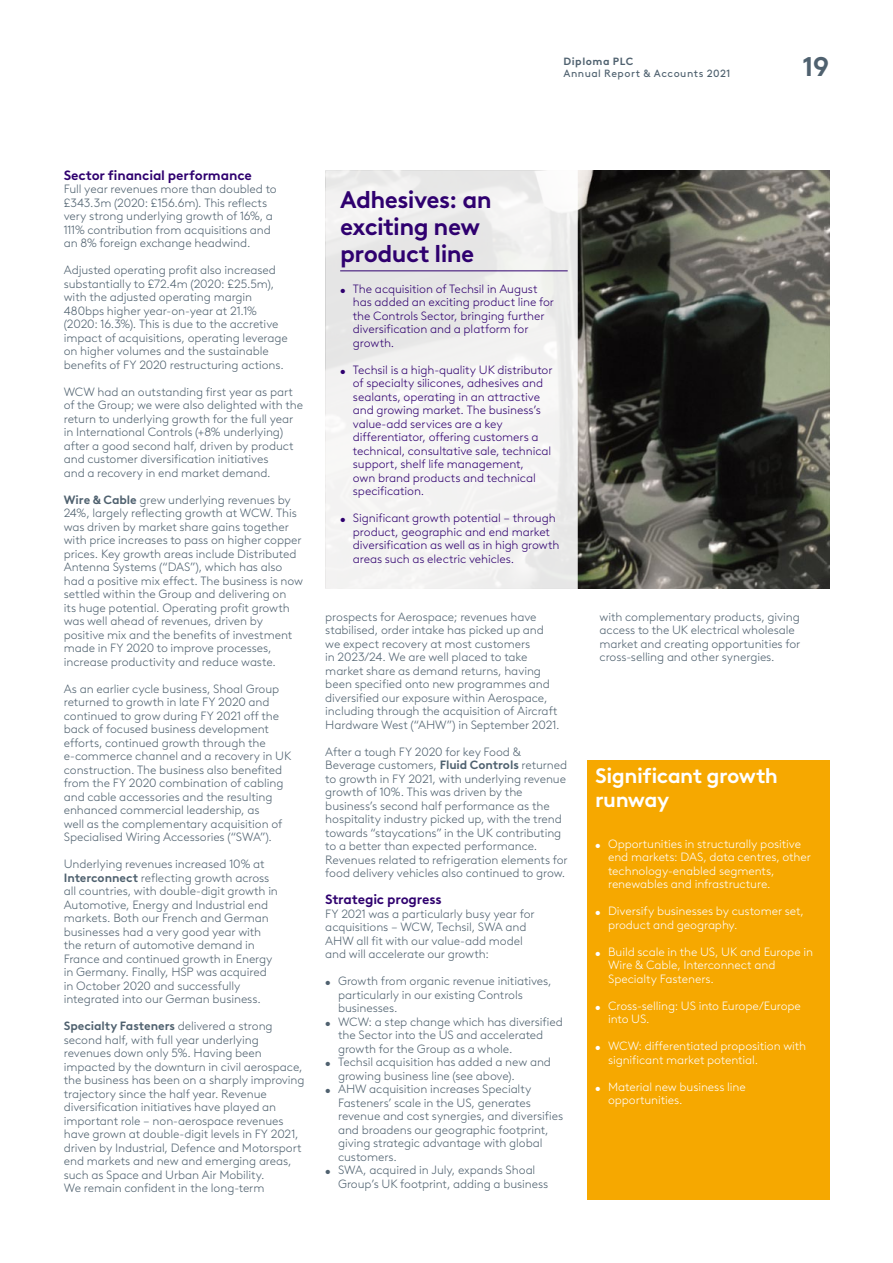
<style>
.page{position:relative;width:893px;height:1263px;background:#fff}
.page>*{position:absolute;margin:0;border:0;box-sizing:border-box;transform-origin:0 0}
.t1{font:700 27px "Brown LL";color:#4f616f}
.SectorCaseStudyHeadi{font:700 24px/27px "Brown LL";letter-spacing:-.025em;color:#2f006f}
.SectorPanelHeadWhite{font:700 21px/24px "Brown LL";letter-spacing:-.025em;color:#fff}
.SubheadLevel1{font:700 13.5px "Brown LL";letter-spacing:-.01em;color:#2f006f}
.BodyTextBalanced{font:300 12px/13.5px "Brown LL";letter-spacing:-.01em;color:#4f616f}
.BodyTextBulletLevel1{font:300 12px/13.5px "Brown LL";letter-spacing:-.01em;color:#4f616f}
.t2{font:300 12px/13.5px "Brown LL";letter-spacing:-.01em;color:#2f006f}
.t3{font:300 12px/13.5px "Brown LL";letter-spacing:-.01em;color:#fff}
.t4{font:10.5px "Brown LL";letter-spacing:.05em;color:#4f616f}
.t5{font:700 10.5px "Brown LL";letter-spacing:.05em;color:#4f616f}
.s1{font-weight:700}
.s2{font-size:9px}
</style>
<div class="page">
<div style="left:587px;top:760px;width:242px;height:439px;background:#f6a800"></div>
<img style="left:578px;top:170px;width:251px;height:419px">
<svg style="left:325px;top:170px;width:253px;height:419px"></svg>
<hr style="left:340px;top:271px;width:228px;height:1px;background:#2f006f">
<p class="t5" style="left:563px;top:53px;width:71px">Diploma PLC</p>
<p class="t4" style="left:563px;top:65px;width:168px">Annual Report &amp; Accounts 2021</p>
<h1 class="t1" style="left:803px;top:46px;width:28px">19</h1>
<h3 class="SubheadLevel1" style="left:64px;top:164px;width:190px">Sector financial performance</h3>
<p class="BodyTextBalanced" style="left:64px;top:181px;width:215px">Full year revenues more than doubled to £343.3m (2020: £156.6m). This reflects very strong underlying growth of 16%, a 111% contribution from acquisitions and an 8% foreign exchange headwind.</p>
<p class="BodyTextBalanced" style="left:64px;top:262px;width:226px">Adjusted operating profit also increased substantially to £72.4m (2020: £25.5m), with the adjusted operating margin 480bps higher year-on-year at 21.1% (2020: 16.3%). This is due to the accretive impact of acquisitions, operating leverage on higher volumes and the sustainable benefits of FY 2020 restructuring actions.</p>
<p class="BodyTextBalanced" style="left:64px;top:384px;width:241px">WCW had an outstanding first year as part of the Group; we were also delighted with the return to underlying growth for the full year in International Controls (+8% underlying) after a good second half, driven by product and customer diversification initiatives<br>and a recovery in end market demand.</p>
<p class="BodyTextBalanced" style="left:64px;top:492px;width:241px"><span class="s1">Wire &amp; Cable</span> grew underlying revenues by 24%, largely reflecting growth at WCW. This was driven by market share gains together with price increases to pass on higher copper prices. Key growth areas include Distributed Antenna Systems (“DAS”), which has also had a positive mix effect. The business is now settled within the Group and delivering on<br>its huge potential. Operating profit growth was well ahead of revenues, driven by positive mix and the benefits of investment made in FY 2020 to improve processes, increase productivity and reduce waste.</p>
<p class="BodyTextBalanced" style="left:64px;top:681px;width:229px">As an earlier cycle business, Shoal Group returned to growth in late FY 2020 and continued to grow during FY 2021 off the back of focused business development efforts, continued growth through the e-commerce channel and a recovery in UK construction. The business also benefited from the FY 2020 combination of cabling and cable accessories and the resulting enhanced commercial leadership, as<br>well as the complementary acquisition of Specialised Wiring Accessories (“SWA”).</p>
<p class="BodyTextBalanced" style="left:64px;top:856px;width:216px">Underlying revenues increased 10% at <span class="s1">Interconnect</span> reflecting growth across all countries, with double-digit growth in Automotive, Energy and Industrial end markets. Both our French and German businesses had a very good year with the return of automotive demand in France and continued growth in Energy in Germany. Finally, HSP was acquired in October 2020 and successfully integrated into our German business.</p>
<p class="BodyTextBalanced" style="left:64px;top:1018px;width:242px"><span class="s1">Specialty Fasteners</span> delivered a strong second half, with full year underlying revenues down only 5%. Having been impacted by the downturn in civil aerospace, the business has been on a sharply improving trajectory since the half year. Revenue diversification initiatives have played an important role – non-aerospace revenues have grown at double-digit levels in FY 2021, driven by Industrial, Defence and Motorsport end markets and new and emerging areas, such as Space and Urban Air Mobility.</p>
<p class="BodyTextBalanced" style="left:64px;top:1180px;width:202px">We remain confident in the long-term</p>
<p class="SectorCaseStudyHeadi" style="left:340px;top:184px;width:153px">Adhesives: an exciting new product line</p>
<p class="t2" style="left:353px;top:281px;width:203px;text-indent:-13px"><span class="s2">•</span> The acquisition of Techsil in August has added an exciting product line for the Controls Sector, bringing further diversification and a platform for growth.</p>
<p class="t2" style="left:353px;top:362px;width:201px;text-indent:-13px"><span class="s2">•</span> Techsil is a high-quality UK distributor of specialty silicones, adhesives and sealants, operating in an attractive and growing market. The business’s value-add services are a key differentiator, offering customers a technical, consultative sale, technical support, shelf life management,<br>own brand products and technical specification.</p>
<p class="t2" style="left:353px;top:511px;width:208px;text-indent:-13px"><span class="s2">•</span> Significant growth potential – through product, geographic and end market diversification as well as in high growth areas such as electric vehicles.</p>
<p class="BodyTextBalanced" style="left:325px;top:609px;width:236px">prospects for Aerospace; revenues have stabilised, order intake has picked up and we expect recovery at most customers<br>in 2023/24. We are well placed to take market share as demand returns, having been specified onto new programmes and diversified our exposure within Aerospace, including through the acquisition of Aircraft Hardware West (“AHW”) in September 2021.</p>
<p class="BodyTextBalanced" style="left:325px;top:744px;width:244px">After a tough FY 2020 for key Food &amp; Beverage customers, <span class="s1">Fluid Controls</span> returned to growth in FY 2021, with underlying revenue growth of 10%. This was driven by the business’s second half performance as the hospitality industry picked up, with the trend towards “staycations” in the UK contributing to a better than expected performance.<br>Revenues related to refrigeration elements for food delivery vehicles also continued to grow.</p>
<h3 class="SubheadLevel1" style="left:325px;top:889px;width:118px">Strategic progress</h3>
<p class="BodyTextBalanced" style="left:325px;top:906px;width:211px">FY 2021 was a particularly busy year for acquisitions – WCW, Techsil, SWA and AHW all fit with our value-add model and will accelerate our growth:</p>
<p class="BodyTextBulletLevel1" style="left:338px;top:974px;width:215px;text-indent:-13px"><span class="s2">•</span> Growth from organic revenue initiatives, particularly in our existing Controls businesses.</p>
<p class="BodyTextBulletLevel1" style="left:338px;top:1014px;width:226px;text-indent:-13px"><span class="s2">•</span> WCW: a step change which has diversified the Sector into the US and accelerated growth for the Group as a whole.</p>
<p class="BodyTextBulletLevel1" style="left:338px;top:1055px;width:214px;text-indent:-13px"><span class="s2">•</span> Techsil acquisition has added a new and growing business line (see above).</p>
<p class="BodyTextBulletLevel1" style="left:338px;top:1082px;width:227px;text-indent:-13px"><span class="s2">•</span> AHW acquisition increases Specialty Fasteners’ scale in the US, generates revenue and cost synergies, and diversifies and broadens our geographic footprint, giving strategic advantage with global customers.</p>
<p class="BodyTextBulletLevel1" style="left:338px;top:1163px;width:212px;text-indent:-13px"><span class="s2">•</span> SWA, acquired in July, expands Shoal<br>Group’s UK footprint, adding a business</p>
<p class="BodyTextBulletLevel1" style="left:600px;top:609px;width:202px">with complementary products, giving access to the UK electrical wholesale market and creating opportunities for cross-selling and other synergies.</p>
<p class="SectorPanelHeadWhite" style="left:595px;top:762px;width:184px">Significant growth runway</p>
<p class="t3" style="left:608px;top:836px;width:204px;text-indent:-13px"><span class="s2">•</span> Opportunities in structurally positive end markets: DAS, data centres, other technology-enabled segments, renewables and infrastructure.</p>
<p class="t3" style="left:608px;top:903px;width:197px;text-indent:-13px"><span class="s2">•</span> Diversify businesses by customer set, product and geography.</p>
<p class="t3" style="left:608px;top:944px;width:206px;text-indent:-13px"><span class="s2">•</span> Build scale in the US, UK and Europe in<br>Wire &amp; Cable, Interconnect and<br>Specialty Fasteners.</p>
<p class="t3" style="left:608px;top:998px;width:194px;text-indent:-13px"><span class="s2">•</span> Cross-selling: US into Europe/Europe into US.</p>
<p class="t3" style="left:608px;top:1038px;width:200px;text-indent:-13px"><span class="s2">•</span> WCW: differentiated proposition with significant market potential.</p>
<p class="t3" style="left:608px;top:1079px;width:139px;text-indent:-13px"><span class="s2">•</span> Material new business line opportunities.</p>
</div>
